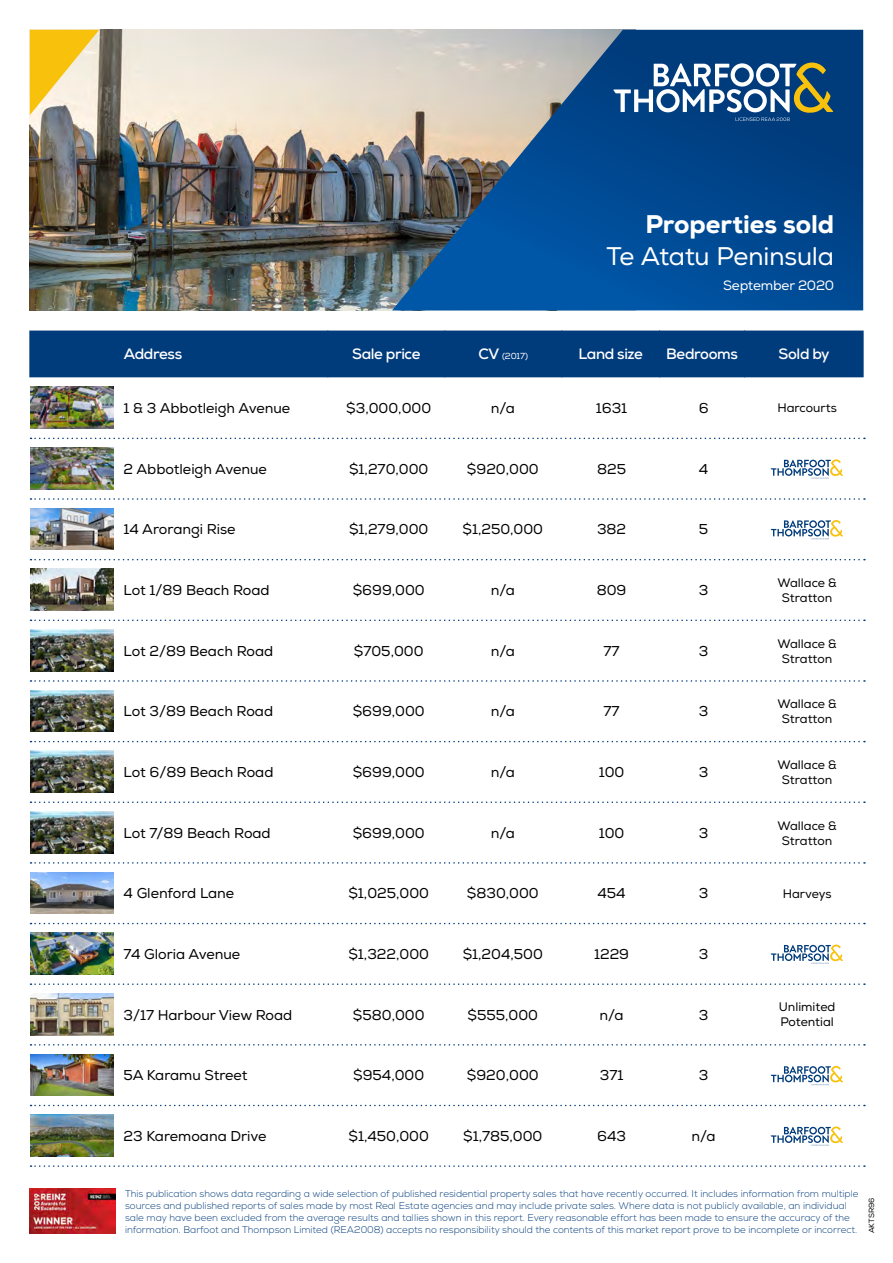
<style>
.page{position:relative;width:893px;height:1263px;background:#fff}
.page>*{position:absolute;margin:0;border:0;box-sizing:border-box;transform-origin:0 0}
.t1{font:25.5px "Nexa";letter-spacing:-.01em;color:#fff}
.t2{font:800 25.5px "Nexa";color:#fff}
.t3{font:700 15px "Nexa";letter-spacing:-.025em;color:#fff}
.t4{font:14.25px "Nexa";color:#000}
.t5{font:13.5px "Nexa";letter-spacing:-.015em;color:#fff}
.t6{font:12.3px/15px "Nexa";color:#000;text-align:center}
.t7{font:300 9.75px/12px "Nexa";color:#003b7b}
.t8{font:8.7px "Nexa";color:#fff}
.t9{font:7.5px "Nexa";color:#000}
.s1{font-weight:700;font-size:15px}
</style>
<div class="page">
<img style="left:30px;top:30px;width:362px;height:280px">
<svg style="left:30px;top:30px;width:69px;height:85px;background:#f1d271"></svg>
<svg style="left:392px;top:30px;width:471px;height:280px;background:#2e6294"></svg>
<svg style="left:613px;top:63px;width:220px;height:58px"></svg>
<div style="left:29px;top:331px;width:835px;height:46px;background:#003b7b"></div>
<hr style="left:328px;top:331px;width:1px;height:46px;background:#003b7b">
<hr style="left:445px;top:331px;width:1px;height:46px;background:#003b7b">
<hr style="left:561px;top:331px;width:1px;height:46px;background:#003b7b">
<hr style="left:659px;top:331px;width:1px;height:46px;background:#003b7b">
<hr style="left:744px;top:331px;width:1px;height:46px;background:#003b7b">
<img style="left:30px;top:1188px;width:85px;height:45px">
<svg style="left:31px;top:438px;width:834px;height:1px"></svg>
<img style="left:31px;top:387px;width:82px;height:42px">
<svg style="left:771px;top:459px;width:72px;height:20px"></svg>
<svg style="left:31px;top:498px;width:834px;height:2px"></svg>
<img style="left:31px;top:448px;width:82px;height:41px">
<svg style="left:771px;top:520px;width:72px;height:19px"></svg>
<svg style="left:31px;top:559px;width:834px;height:1px"></svg>
<img style="left:31px;top:508px;width:82px;height:42px">
<svg style="left:31px;top:619px;width:834px;height:2px"></svg>
<img style="left:31px;top:569px;width:82px;height:42px">
<svg style="left:31px;top:680px;width:834px;height:2px"></svg>
<img style="left:31px;top:629px;width:82px;height:42px">
<svg style="left:31px;top:741px;width:834px;height:1px"></svg>
<img style="left:31px;top:690px;width:82px;height:42px">
<svg style="left:31px;top:801px;width:834px;height:2px"></svg>
<img style="left:31px;top:751px;width:82px;height:41px">
<svg style="left:31px;top:862px;width:834px;height:2px"></svg>
<img style="left:31px;top:811px;width:82px;height:42px">
<svg style="left:31px;top:923px;width:834px;height:1px"></svg>
<img style="left:31px;top:872px;width:82px;height:42px">
<svg style="left:771px;top:944px;width:72px;height:20px"></svg>
<svg style="left:31px;top:983px;width:834px;height:2px"></svg>
<img style="left:31px;top:933px;width:82px;height:41px">
<svg style="left:31px;top:1044px;width:834px;height:1px"></svg>
<img style="left:31px;top:993px;width:82px;height:42px">
<svg style="left:771px;top:1066px;width:72px;height:19px"></svg>
<svg style="left:31px;top:1105px;width:834px;height:1px"></svg>
<img style="left:31px;top:1054px;width:82px;height:42px">
<svg style="left:771px;top:1126px;width:72px;height:20px"></svg>
<svg style="left:31px;top:1165px;width:834px;height:2px"></svg>
<img style="left:31px;top:1115px;width:82px;height:41px">
<h1 class="t2" style="left:645px;top:208px;width:190px">Properties sold</h1>
<h1 class="t1" style="left:606px;top:241px;width:229px">Te Atatu Peninsula</h1>
<h3 class="t5" style="left:723px;top:277px;width:113px">September 2020</h3>
<h2 class="t3" style="left:124px;top:344px;width:60px">Address</h2>
<h2 class="t3" style="left:352px;top:344px;width:70px">Sale price</h2>
<p class="t8" style="left:478px;top:350px;width:51px"><span class="s1">CV</span> (2017)</p>
<h2 class="t3" style="left:578px;top:344px;width:66px">Land size</h2>
<h2 class="t3" style="left:666px;top:344px;width:73px">Bedrooms</h2>
<h2 class="t3" style="left:779px;top:344px;width:53px">Sold by</h2>
<h3 class="t4" style="left:124px;top:400px;width:168px">1 &amp; 3 Abbotleigh Avenue</h3>
<h3 class="t4" style="left:346px;top:400px;width:86px">$3,000,000</h3>
<h3 class="t4" style="left:491px;top:400px;width:26px">n/a</h3>
<h3 class="t4" style="left:596px;top:400px;width:33px">1631</h3>
<h3 class="t4" style="left:699px;top:400px;width:11px">6</h3>
<p class="t6" style="left:777px;top:401px;width:61px">Harcourts</p>
<h3 class="t4" style="left:124px;top:460px;width:145px">2 Abbotleigh Avenue</h3>
<h3 class="t4" style="left:349px;top:460px;width:81px">$1,270,000</h3>
<h3 class="t4" style="left:467px;top:460px;width:73px">$920,000</h3>
<h3 class="t4" style="left:597px;top:460px;width:31px">825</h3>
<h3 class="t4" style="left:699px;top:460px;width:11px">4</h3>
<h3 class="t4" style="left:124px;top:521px;width:114px">14 Arorangi Rise</h3>
<h3 class="t4" style="left:349px;top:521px;width:81px">$1,279,000</h3>
<h3 class="t4" style="left:462px;top:521px;width:82px">$1,250,000</h3>
<h3 class="t4" style="left:597px;top:521px;width:31px">382</h3>
<h3 class="t4" style="left:699px;top:521px;width:11px">5</h3>
<h3 class="t4" style="left:124px;top:582px;width:147px">Lot 1/89 Beach Road</h3>
<h3 class="t4" style="left:353px;top:582px;width:73px">$699,000</h3>
<h3 class="t4" style="left:491px;top:582px;width:26px">n/a</h3>
<h3 class="t4" style="left:597px;top:582px;width:31px">809</h3>
<p class="t6" style="left:777px;top:575px;width:61px">Wallace &amp;<br>Stratton</p>
<h3 class="t4" style="left:699px;top:582px;width:11px">3</h3>
<h3 class="t4" style="left:124px;top:642px;width:151px">Lot 2/89 Beach Road</h3>
<h3 class="t4" style="left:354px;top:642px;width:71px">$705,000</h3>
<h3 class="t4" style="left:491px;top:642px;width:26px">n/a</h3>
<h3 class="t4" style="left:604px;top:642px;width:18px">77</h3>
<p class="t6" style="left:777px;top:636px;width:61px">Wallace &amp;<br>Stratton</p>
<h3 class="t4" style="left:699px;top:642px;width:11px">3</h3>
<h3 class="t4" style="left:124px;top:703px;width:151px">Lot 3/89 Beach Road</h3>
<h3 class="t4" style="left:353px;top:703px;width:73px">$699,000</h3>
<h3 class="t4" style="left:491px;top:703px;width:26px">n/a</h3>
<h3 class="t4" style="left:604px;top:703px;width:18px">77</h3>
<p class="t6" style="left:777px;top:697px;width:61px">Wallace &amp;<br>Stratton</p>
<h3 class="t4" style="left:699px;top:703px;width:11px">3</h3>
<h3 class="t4" style="left:124px;top:764px;width:151px">Lot 6/89 Beach Road</h3>
<h3 class="t4" style="left:353px;top:764px;width:73px">$699,000</h3>
<h3 class="t4" style="left:491px;top:764px;width:26px">n/a</h3>
<h3 class="t4" style="left:599px;top:764px;width:27px">100</h3>
<p class="t6" style="left:777px;top:757px;width:61px">Wallace &amp;<br>Stratton</p>
<h3 class="t4" style="left:699px;top:764px;width:11px">3</h3>
<h3 class="t4" style="left:124px;top:824px;width:149px">Lot 7/89 Beach Road</h3>
<h3 class="t4" style="left:353px;top:824px;width:73px">$699,000</h3>
<h3 class="t4" style="left:491px;top:824px;width:26px">n/a</h3>
<h3 class="t4" style="left:599px;top:824px;width:27px">100</h3>
<p class="t6" style="left:777px;top:818px;width:61px">Wallace &amp;<br>Stratton</p>
<h3 class="t4" style="left:699px;top:824px;width:11px">3</h3>
<h3 class="t4" style="left:124px;top:885px;width:112px">4 Glenford Lane</h3>
<h3 class="t4" style="left:348px;top:885px;width:82px">$1,025,000</h3>
<h3 class="t4" style="left:467px;top:885px;width:73px">$830,000</h3>
<h3 class="t4" style="left:597px;top:885px;width:30px">454</h3>
<h3 class="t4" style="left:699px;top:885px;width:11px">3</h3>
<p class="t6" style="left:783px;top:886px;width:50px">Harveys</p>
<h3 class="t4" style="left:124px;top:945px;width:118px">74 Gloria Avenue</h3>
<h3 class="t4" style="left:348px;top:945px;width:82px">$1,322,000</h3>
<h3 class="t4" style="left:463px;top:945px;width:82px">$1,204,500</h3>
<h3 class="t4" style="left:594px;top:945px;width:37px">1229</h3>
<h3 class="t4" style="left:699px;top:945px;width:11px">3</h3>
<h3 class="t4" style="left:124px;top:1006px;width:170px">3/17 Harbour View Road</h3>
<h3 class="t4" style="left:353px;top:1006px;width:73px">$580,000</h3>
<h3 class="t4" style="left:468px;top:1006px;width:72px">$555,000</h3>
<h3 class="t4" style="left:599px;top:1006px;width:26px">n/a</h3>
<p class="t6" style="left:779px;top:1000px;width:58px;text-align:left">Unlimited<br>Potential</p>
<h3 class="t4" style="left:699px;top:1006px;width:11px">3</h3>
<h3 class="t4" style="left:124px;top:1067px;width:125px">5A Karamu Street</h3>
<h3 class="t4" style="left:353px;top:1067px;width:73px">$954,000</h3>
<h3 class="t4" style="left:467px;top:1067px;width:73px">$920,000</h3>
<h3 class="t4" style="left:600px;top:1067px;width:25px">371</h3>
<h3 class="t4" style="left:699px;top:1067px;width:11px">3</h3>
<h3 class="t4" style="left:124px;top:1127px;width:144px">23 Karemoana Drive</h3>
<h3 class="t4" style="left:348px;top:1127px;width:82px">$1,450,000</h3>
<h3 class="t4" style="left:463px;top:1127px;width:81px">$1,785,000</h3>
<h3 class="t4" style="left:597px;top:1127px;width:30px">643</h3>
<h3 class="t4" style="left:692px;top:1127px;width:26px">n/a</h3>
<p class="t7" style="left:125px;top:1188px;width:735px">This publication shows data regarding a wide selection of published residential property sales that have recently occurred. It includes information from multiple sources and published reports of sales made by most Real Estate agencies and may include private sales. Where data is not publicly available, an individual sale may have been excluded from the average results and tallies shown in this report. Every reasonable effort has been made to ensure the accuracy of the information. Barfoot and Thompson Limited (REA2008) accepts no responsibility should the contents of this market report prove to be incomplete or incorrect.</p>
<p class="t9" style="left:867px;top:1233px;width:37px;rotate:-90deg">AKTSR96</p>
</div>
